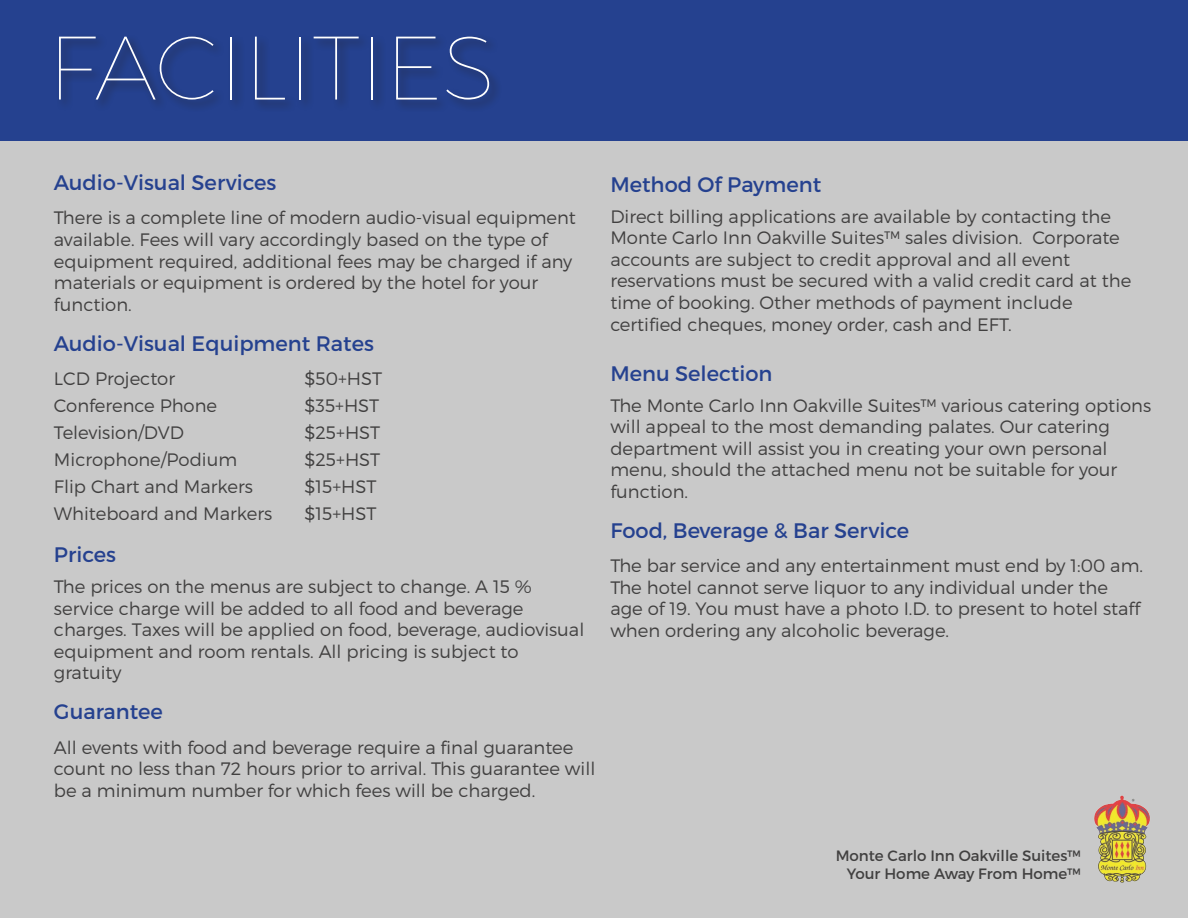
<style>
.page{position:relative;width:1188px;height:918px;background:#c9c9c9}
.page>*{position:absolute;margin:0;border:0;box-sizing:border-box;transform-origin:0 0}
.t1{font:100 90px "Montserrat";color:#fff}
.t2{font:21px "Montserrat";color:#25418f}
.t3{font:300 18px/21.6px "Montserrat";color:#414040}
.t4{font:15px "Montserrat";color:#414040}
</style>
<div class="page">
<div style="left:0;top:0;width:1188px;height:140px;background:#25418f"></div>
<div style="left:56px;top:33px;width:446px;height:80px;background:#231f20;opacity:.75"></div>
<img style="left:1094px;top:795px;width:56px;height:88px">
<p class="t1" style="left:48px;top:13px;width:450px">FACILITIES</p>
<p class="t2" style="left:54px;top:170px;width:224px">Audio-Visual Services</p>
<p class="t3" style="left:54px;top:207px;width:523px">There is a complete line of modern audio-visual equipment available. Fees will vary accordingly based on the type of equipment required, additional fees may be charged if any materials or equipment is ordered by the hotel for your</p>
<p class="t3" style="left:54px;top:293px;width:79px">function.</p>
<p class="t2" style="left:54px;top:331px;width:321px">Audio-Visual Equipment Rates</p>
<p class="t3" style="left:54px;top:368px;width:123px">LCD Projector</p>
<p class="t3" style="left:54px;top:395px;width:165px">Conference Phone</p>
<p class="t3" style="left:54px;top:422px;width:132px">Television/DVD</p>
<p class="t3" style="left:54px;top:449px;width:185px">Microphone/Podium</p>
<p class="t3" style="left:54px;top:476px;width:200px">Flip Chart and Markers</p>
<p class="t3" style="left:54px;top:503px;width:220px">Whiteboard and Markers</p>
<p class="t3" style="left:305px;top:368px;width:79px">$50+HST</p>
<p class="t3" style="left:305px;top:395px;width:76px">$35+HST</p>
<p class="t3" style="left:305px;top:422px;width:77px">$25+HST</p>
<p class="t3" style="left:305px;top:449px;width:77px">$25+HST</p>
<p class="t3" style="left:305px;top:476px;width:73px">$15+HST</p>
<p class="t3" style="left:305px;top:503px;width:73px">$15+HST</p>
<p class="t2" style="left:54px;top:542px;width:63px">Prices</p>
<p class="t3" style="left:54px;top:575px;width:479px">The prices on the menus are subject to change. A 15 %</p>
<p class="t3" style="left:54px;top:597px;width:532px">service charge will be added to all food and beverage charges. Taxes will be applied on food, beverage, audiovisual</p>
<p class="t3" style="left:54px;top:640px;width:466px">equipment and room rentals. All pricing is subject to</p>
<p class="t3" style="left:54px;top:662px;width:69px">gratuity</p>
<p class="t2" style="left:54px;top:699px;width:110px">Guarantee</p>
<p class="t3" style="left:54px;top:736px;width:543px">All events with food and beverage require a final guarantee count no less than 72 hours prior to arrival. This guarantee will be a minimum number for which fees will be charged.</p>
<p class="t2" style="left:610px;top:172px;width:212px">Method Of Payment</p>
<p class="t3" style="left:610px;top:205px;width:511px">Direct billing applications are available by contacting the<br>Monte Carlo Inn Oakville Suites™ sales division. Corporate</p>
<p class="t3" style="left:610px;top:248px;width:461px">accounts are subject to credit approval and all event</p>
<p class="t3" style="left:610px;top:270px;width:522px">reservations must be secured with a valid credit card at the time of booking. Other methods of payment include</p>
<p class="t3" style="left:610px;top:313px;width:403px">certified cheques, money order, cash and EFT.</p>
<p class="t2" style="left:610px;top:361px;width:164px">Menu Selection</p>
<p class="t3" style="left:610px;top:394px;width:542px">The Monte Carlo Inn Oakville Suites™ various catering options will appeal to the most demanding palates. Our catering</p>
<p class="t3" style="left:610px;top:437px;width:508px">department will assist you in creating your own personal menu, should the attached menu not be suitable for your function.</p>
<p class="t2" style="left:610px;top:518px;width:300px">Food, Beverage &amp; Bar Service</p>
<p class="t3" style="left:610px;top:555px;width:534px">The bar service and any entertainment must end by 1:00 am.<br>The hotel cannot serve liquor to any individual under the age of 19. You must have a photo I.D. to present to hotel staff when ordering any alcoholic beverage.</p>
<p class="t4" style="left:836px;top:847px;width:247px">Monte Carlo Inn Oakville Suites™</p>
<p class="t4" style="left:847px;top:865px;width:235px">Your Home Away From Home™</p>
</div>
